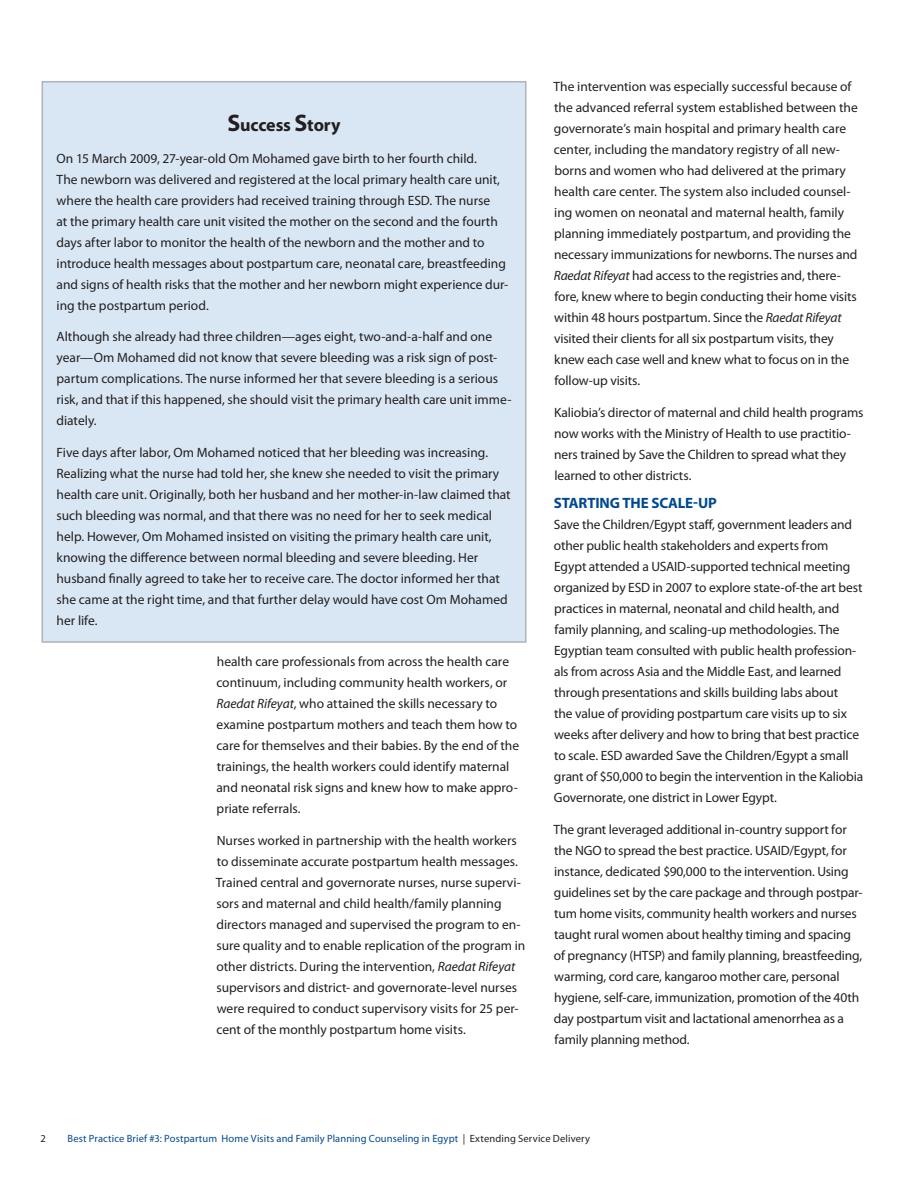
<style>
.page{position:relative;width:918px;height:1188px;background:#fff}
.page>*{position:absolute;margin:0;border:0;box-sizing:border-box;transform-origin:0 0}
.t1{font:700 18px "Myriad Pro";color:#231f20}
.t2{font:700 15px "Myriad Pro";letter-spacing:-.01em;color:#014990}
.t3{font:13.5px/21px "Myriad Pro";letter-spacing:-.005em;color:#231f20}
.t4{font:10.5px "Myriad Pro";letter-spacing:.015em;color:#014990}
.t5{font:10.5px "Myriad Pro";color:#231f20}
.s1{font-size:24px}
.s2{font-style:italic}
.s3{color:#231f20}
</style>
<div class="page">
<div style="left:42px;top:82px;width:484px;height:560px;background:#d9e7f4"></div>
<div style="left:42px;top:81px;width:484px;height:562px;border:2px solid #acb4ba"></div>
<h1 class="t1" style="left:228px;top:114px;width:114px"><span class="s1">S</span>uccess <span class="s1">S</span>tory</h1>
<p class="t3" style="left:57px;top:148px;width:453px">On 15 March 2009, 27-year-old Om Mohamed gave birth to her fourth child.<br>The newborn was delivered and registered at the local primary health care unit, where the health care providers had received training through ESD. The nurse<br>at the primary health care unit visited the mother on the second and the fourth days after labor to monitor the health of the newborn and the mother and to introduce health messages about postpartum care, neonatal care, breastfeeding and signs of health risks that the mother and her newborn might experience dur&shy;ing the postpartum period.</p>
<p class="t3" style="left:57px;top:326px;width:456px">Although she already had three children—ages eight, two-and-a-half and one year—Om Mohamed did not know that severe bleeding was a risk sign of post&shy;partum complications. The nurse informed her that severe bleeding is a serious risk, and that if this happened, she should visit the primary health care unit imme&shy;diately.</p>
<p class="t3" style="left:57px;top:442px;width:456px">Five days after labor, Om Mohamed noticed that her bleeding was increasing.<br>Realizing what the nurse had told her, she knew she needed to visit the primary health care unit. Originally, both her husband and her mother-in-law claimed that such bleeding was normal, and that there was no need for her to seek medical help. However, Om Mohamed insisted on visiting the primary health care unit, knowing the difference between normal bleeding and severe bleeding. Her husband finally agreed to take her to receive care. The doctor informed her that she came at the right time, and that further delay would have cost Om Mohamed her life.</p>
<p class="t3" style="left:216px;top:651px;width:304px">health care professionals from across the health care continuum, including community health workers, or <span class="s2">Raedat Rifeyat</span>, who attained the skills necessary to examine postpartum mothers and teach them how to care for themselves and their babies. By the end of the trainings, the health workers could identify maternal and neonatal risk signs and knew how to make appro&shy;priate referrals.</p>
<p class="t3" style="left:216px;top:830px;width:311px">Nurses worked in partnership with the health workers to disseminate accurate postpartum health messages.<br>Trained central and governorate nurses, nurse supervi&shy;sors and maternal and child health/family planning directors managed and supervised the program to en&shy;sure quality and to enable replication of the program in other districts. During the intervention, <span class="s2">Raedat Rifeyat </span>supervisors and district- and governorate-level nurses were required to conduct supervisory visits for 25 per&shy;cent of the monthly postpartum home visits.</p>
<p class="t3" style="left:553px;top:76px;width:306px">The intervention was especially successful because of the advanced referral system established between the governorate’s main hospital and primary health care center, including the mandatory registry of all new&shy;borns and women who had delivered at the primary health care center. The system also included counsel&shy;ing women on neonatal and maternal health, family planning immediately postpartum, and providing the necessary immunizations for newborns. The nurses and <span class="s2">Raedat Rifeyat</span> had access to the registries and, there&shy;fore, knew where to begin conducting their home visits within 48 hours postpartum. Since the <span class="s2">Raedat Rifeyat </span>visited their clients for all six postpartum visits, they knew each case well and knew what to focus on in the follow-up visits.</p>
<p class="t3" style="left:554px;top:402px;width:311px">Kaliobia’s director of maternal and child health programs now works with the Ministry of Health to use practitio&shy;ners trained by Save the Children to spread what they learned to other districts.</p>
<p class="t2" style="left:554px;top:493px;width:163px">Starting the Scale-up</p>
<p class="t3" style="left:554px;top:514px;width:311px">Save the Children/Egypt staff, government leaders and other public health stakeholders and experts from Egypt attended a USAID-supported technical meeting organized by ESD in 2007 to explore state-of-the art best practices in maternal, neonatal and child health, and family planning, and scaling-up methodologies. The Egyptian team consulted with public health profession&shy;als from across Asia and the Middle East, and learned through presentations and skills building labs about<br>the value of providing postpartum care visits up to six weeks after delivery and how to bring that best practice to scale. ESD awarded Save the Children/Egypt a small grant of $50,000 to begin the intervention in the Kaliobia Governorate, one district in Lower Egypt.</p>
<p class="t3" style="left:553px;top:818px;width:311px">The grant leveraged additional in-country support for the NGO to spread the best practice. USAID/Egypt, for instance, dedicated $90,000 to the intervention. Using guidelines set by the care package and through postpar&shy;tum home visits, community health workers and nurses taught rural women about healthy timing and spacing of pregnancy (HTSP) and family planning, breastfeeding, warming, cord care, kangaroo mother care, personal hygiene, self-care, immunization, promotion of the 40th day postpartum visit and lactational amenorrhea as a family planning method.</p>
<p class="t5" style="left:40px;top:1132px;width:7px">2</p>
<p class="t4" style="left:67px;top:1132px;width:524px">Best Practice Brief #3: Postpartum Home Visits and Family Planning Counseling in Egypt <span class="s3">| Extending Service Delivery</span></p>
</div>
